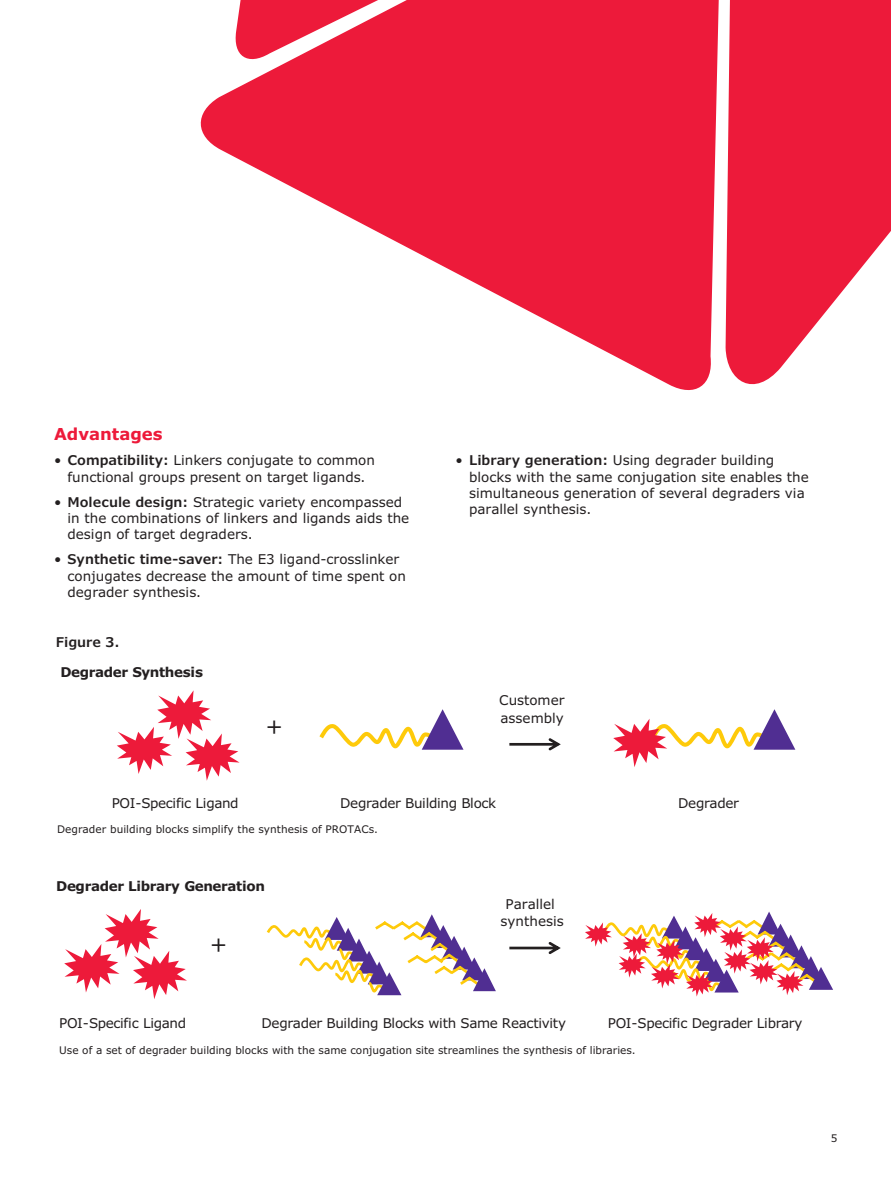
<style>
.page{position:relative;width:891px;height:1188px;background:#fff}
.page>*{position:absolute;margin:0;border:0;box-sizing:border-box;transform-origin:0 0}
.t1{font:21.6px "Verdana";color:#231f20}
.t2{font:700 16.5px "Verdana Pro";color:#ed1a3a}
.t3{font:13.5px/16.2px "Verdana Pro";color:#231f20}
.t4{font:13.5px "Verdana";letter-spacing:-.025em;color:#231f20}
.t5{font:700 13.5px "Verdana";letter-spacing:-.03em;color:#231f20}
.t6{font:13.5px/17.5px "Verdana";color:#231f20}
.t7{font:600 13.5px "Verdana Pro";color:#231f20}
.t8{font:10.5px "Verdana";color:#231f20}
.t9{font:10.5px "Verdana Pro";color:#231f20}
.s1{font-weight:600}
</style>
<div class="page">
<svg style="left:726px;top:0;width:165px;height:385px;fill:#ed1a3a"></svg>
<svg style="left:200px;top:0;width:519px;height:390px;fill:#ed1a3a"></svg>
<svg style="left:509px;top:738px;width:52px;height:13px"></svg>
<svg style="left:319px;top:709px;width:145px;height:41px"></svg>
<svg style="left:117px;top:690px;width:123px;height:91px"></svg>
<svg style="left:613px;top:709px;width:182px;height:58px"></svg>
<svg style="left:509px;top:942px;width:52px;height:12px"></svg>
<svg style="left:266px;top:914px;width:230px;height:81px"></svg>
<svg style="left:64px;top:909px;width:123px;height:90px"></svg>
<svg style="left:585px;top:912px;width:248px;height:85px"></svg>
<p class="t2" style="left:54px;top:424px;width:110px">Advantages</p>
<p class="t3" style="left:54px;top:453px;width:322px;text-align:center">• <span class="s1">Compatibility:</span> Linkers conjugate to common functional groups present on target ligands.</p>
<p class="t3" style="left:68px;top:494px;width:343px;text-indent:-14px">• <span class="s1">Molecule design:</span> Strategic variety encompassed in the combinations of linkers and ligands aids the design of target degraders.</p>
<p class="t3" style="left:68px;top:552px;width:340px;text-indent:-14px">• <span class="s1">Synthetic time-saver:</span> The E3 ligand-crosslinker conjugates decrease the amount of time spent on degrader synthesis.</p>
<p class="t7" style="left:56px;top:633px;width:65px">Figure 3.</p>
<p class="t5" style="left:60px;top:663px;width:144px">Degrader Synthesis</p>
<h1 class="t1" style="left:266px;top:712px;width:19px">+</h1>
<p class="t3" style="left:469px;top:453px;width:341px;text-indent:-14px">• <span class="s1">Library generation:</span> Using degrader building blocks with the same conjugation site enables the simultaneous generation of several degraders via parallel synthesis.</p>
<p class="t6" style="left:499px;top:692px;width:67px">Customer assembly</p>
<p class="t4" style="left:112px;top:794px;width:128px">POI-Specific Ligand</p>
<p class="t4" style="left:340px;top:794px;width:158px">Degrader Building Block</p>
<p class="t4" style="left:678px;top:794px;width:62px">Degrader</p>
<p class="t8" style="left:57px;top:823px;width:323px">Degrader building blocks simplify the synthesis of PROTACs.</p>
<p class="t5" style="left:56px;top:878px;width:210px">Degrader Library Generation</p>
<h1 class="t1" style="left:210px;top:930px;width:19px">+</h1>
<p class="t6" style="left:501px;top:895px;width:65px;text-align:center">Parallel synthesis</p>
<p class="t4" style="left:59px;top:1014px;width:128px">POI-Specific Ligand</p>
<p class="t4" style="left:608px;top:1014px;width:196px">POI-Specific Degrader Library</p>
<p class="t4" style="left:262px;top:1014px;width:306px">Degrader Building Blocks with Same Reactivity</p>
<p class="t8" style="left:59px;top:1043px;width:578px">Use of a set of degrader building blocks with the same conjugation site streamlines the synthesis of libraries.</p>
<p class="t9" style="left:831px;top:1131px;width:8px">5</p>
</div>
